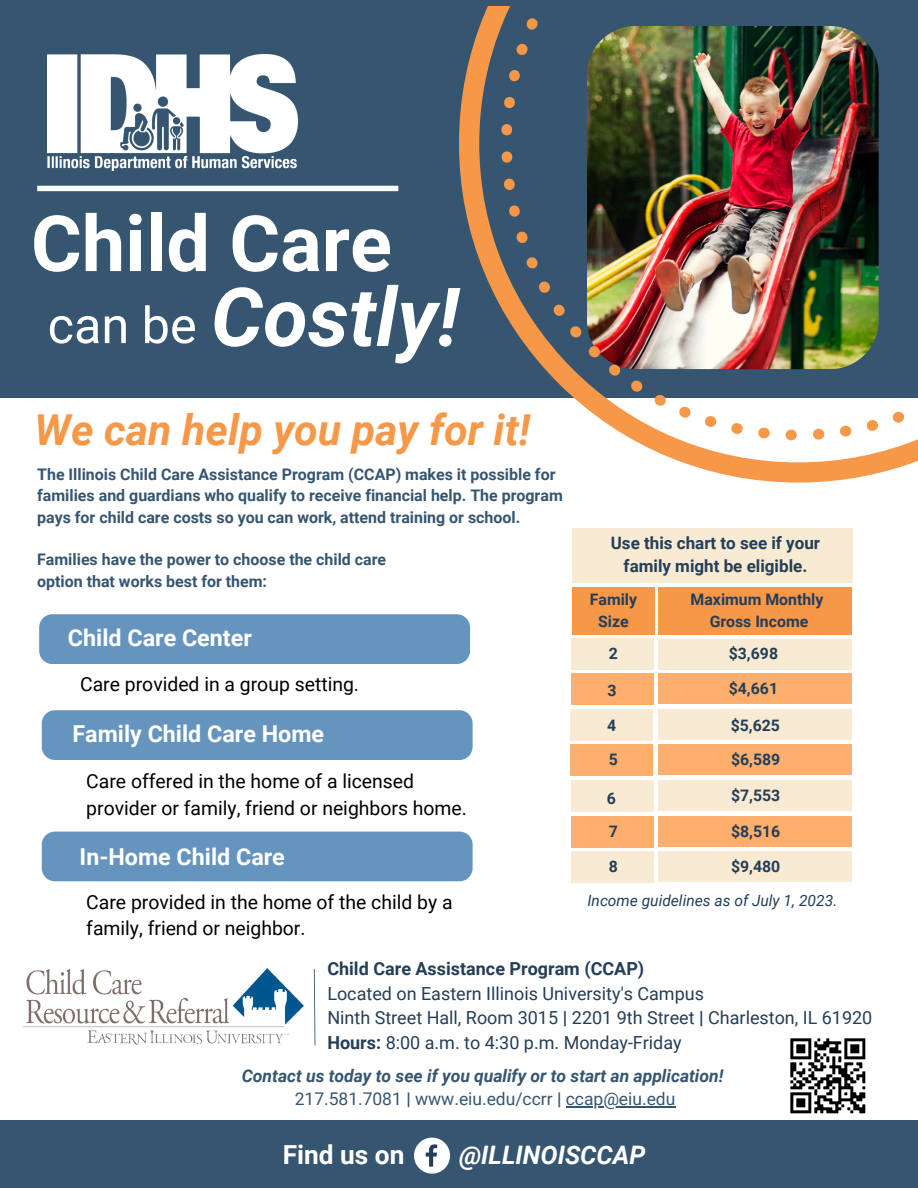
<style>
.page{position:relative;width:918px;height:1188px;background:#fff}
.page>*{position:absolute;margin:0;border:0;box-sizing:border-box;transform-origin:0 0}
.t1{font:italic 700 81.45px "Roboto";color:#fff}
.t2{font:700 77.7px "Roboto";color:#fff}
.t3{font:italic 700 42.75px "Roboto";color:#f79748}
.t4{font:700 26.25px "Roboto";color:#fff}
.t5{font:italic 700 25.5px "Roboto";color:#fff}
.t6{font:700 23.25px "Roboto";color:#fff}
.t7{font:19.35px/26.2px "Roboto";color:#000}
.t8{font:18px/24.8px "Roboto";color:#243e58}
.t9{font:700 18px "Roboto";color:#243e58}
.t10{font:italic 700 17.4px/23.7px "Roboto";color:#365571;text-align:center}
.t11{font:700 16.95px/23.7px "Roboto";color:#243e58;text-align:center}
.t12{font:700 15.9px/21.3px "Roboto";color:#365571}
.t13{font:700 15.9px/21.3px "Roboto";color:#243e58}
.t14{font:italic 15.6px "Roboto";color:#243e58}
.s1{font-weight:400;font-style:normal;font-size:50.4px}
.s2{font-weight:700}
.s3{font-weight:400;font-style:normal}
.s4{font-style:normal}
</style>
<div class="page">
<div style="left:0;top:0;width:918px;height:397px;background:#365571"></div>
<div style="left:37px;top:186px;width:361px;height:5px;background:#fff"></div>
<div style="left:0;top:1120px;width:918px;height:68px;background:#365571"></div>
<div style="left:39px;top:614px;width:431px;height:50px;background:#6594bf"></div>
<div style="left:42px;top:710px;width:431px;height:50px;background:#6594bf"></div>
<div style="left:42px;top:832px;width:431px;height:49px;background:#6594bf"></div>
<svg style="left:414px;top:1138px;width:36px;height:36px"></svg>
<img style="left:24px;top:969px;width:280px;height:76px">
<svg style="left:313px;top:969px;width:3px;height:77px"></svg>
<img style="left:48px;top:54px;width:249px;height:116px">
<svg style="left:459px;top:7px;width:459px;height:476px"></svg>
<img style="left:501px;top:7px;width:417px;height:433px">
<div style="left:658px;top:587px;width:194px;height:48px;background:#f79748"></div>
<div style="left:571px;top:639px;width:82px;height:31px;background:#f8ead3"></div>
<div style="left:571px;top:674px;width:82px;height:31px;background:#ffaf6d"></div>
<div style="left:571px;top:710px;width:82px;height:31px;background:#f8ead3"></div>
<div style="left:571px;top:745px;width:82px;height:31px;background:#ffaf6d"></div>
<div style="left:571px;top:780px;width:82px;height:32px;background:#f8ead3"></div>
<div style="left:571px;top:816px;width:82px;height:31px;background:#ffaf6d"></div>
<div style="left:571px;top:851px;width:82px;height:32px;background:#f8ead3"></div>
<div style="left:658px;top:639px;width:194px;height:30px;background:#f8ead3"></div>
<div style="left:658px;top:674px;width:194px;height:30px;background:#ffaf6d"></div>
<div style="left:658px;top:710px;width:194px;height:30px;background:#f8ead3"></div>
<div style="left:658px;top:745px;width:194px;height:30px;background:#ffaf6d"></div>
<div style="left:658px;top:780px;width:194px;height:31px;background:#f8ead3"></div>
<div style="left:658px;top:816px;width:194px;height:31px;background:#ffaf6d"></div>
<div style="left:658px;top:852px;width:194px;height:30px;background:#f8ead3"></div>
<div style="left:572px;top:587px;width:83px;height:48px;background:#f79748"></div>
<div style="left:573px;top:528px;width:280px;height:54px;background:#f8ead3"></div>
<img style="left:790px;top:1038px;width:76px;height:75px">
<hr style="left:566px;top:1106px;width:109px;height:1px;background:#365571">
<h2 class="t2" style="left:31px;top:199px;width:362px">Child Care</h2>
<h1 class="t1" style="left:48px;top:270px;width:413px"><span class="s1">can be</span> Costly!</h1>
<h3 class="t3" style="left:35px;top:406px;width:497px">We can help you pay for it!</h3>
<p class="t12" style="left:37px;top:464px;width:527px">The Illinois Child Care Assistance Program (CCAP) makes it possible for families and guardians who qualify to receive financial help. The program pays for child care costs so you can work, attend training or school.</p>
<p class="t12" style="left:37px;top:549px;width:350px">Families have the power to choose the child care option that works best for them:</p>
<h3 class="t6" style="left:68px;top:624px;width:185px">Child Care Center</h3>
<p class="t7" style="left:80px;top:671px;width:280px">Care provided in a group setting.</p>
<h3 class="t6" style="left:73px;top:721px;width:253px">Family Child Care Home</h3>
<p class="t7" style="left:86px;top:769px;width:382px">Care offered in the home of a licensed provider or family, friend or neighbors home.</p>
<h3 class="t6" style="left:80px;top:844px;width:207px">In-Home Child Care</h3>
<p class="t7" style="left:86px;top:889px;width:368px">Care provided in the home of the child by a family, friend or neighbor.</p>
<p class="t11" style="left:611px;top:531px;width:211px">Use this chart to see if your family might be eligible.</p>
<p class="t13" style="left:590px;top:589px;width:49px;text-align:center">Family<br>Size</p>
<p class="t13" style="left:691px;top:589px;width:134px;text-align:center">Maximum Monthly<br>Gross Income</p>
<p class="t13" style="left:609px;top:643px;width:11px">2</p>
<p class="t13" style="left:607px;top:680px;width:11px">3</p>
<p class="t13" style="left:607px;top:715px;width:11px">4</p>
<p class="t13" style="left:609px;top:749px;width:11px">5</p>
<p class="t13" style="left:607px;top:782px;width:13px;line-height:32.5px">6<br>7</p>
<p class="t13" style="left:609px;top:856px;width:11px">8</p>
<p class="t13" style="left:729px;top:637px;width:51px;line-height:34.8px">$3,698 $4,661</p>
<p class="t13" style="left:731px;top:709px;width:51px;line-height:33.9px">$5,625 $6,589</p>
<p class="t13" style="left:731px;top:785px;width:51px">$7,553</p>
<p class="t13" style="left:731px;top:821px;width:51px">$8,516</p>
<p class="t13" style="left:731px;top:856px;width:51px">$9,480</p>
<p class="t14" style="left:587px;top:892px;width:251px">Income guidelines as of July 1, 2023.</p>
<p class="t9" style="left:327px;top:958px;width:318px">Child Care Assistance Program (CCAP)</p>
<p class="t8" style="left:327px;top:981px;width:546px">Located on Eastern Illinois University's Campus<br>Ninth Street Hall, Room 3015 <span class="s2">|</span> 2201 9th Street <span class="s2">|</span> Charleston, IL 61920<br><span class="s2">Hours:</span> 8:00 a.m. to 4:30 p.m. Monday-Friday</p>
<p class="t10" style="left:242px;top:1064px;width:483px">Contact us today to see if you qualify or to start an application!<br><span class="s3">217.581.7081</span> <span class="s4">|</span> <span class="s3">www.eiu.edu/ccrr</span> <span class="s4">|</span> <span class="s3">ccap@eiu.edu</span></p>
<h3 class="t4" style="left:283px;top:1140px;width:123px">Find us on</h3>
<h3 class="t5" style="left:459px;top:1140px;width:188px">@ILLINOISCCAP</h3>
</div>
